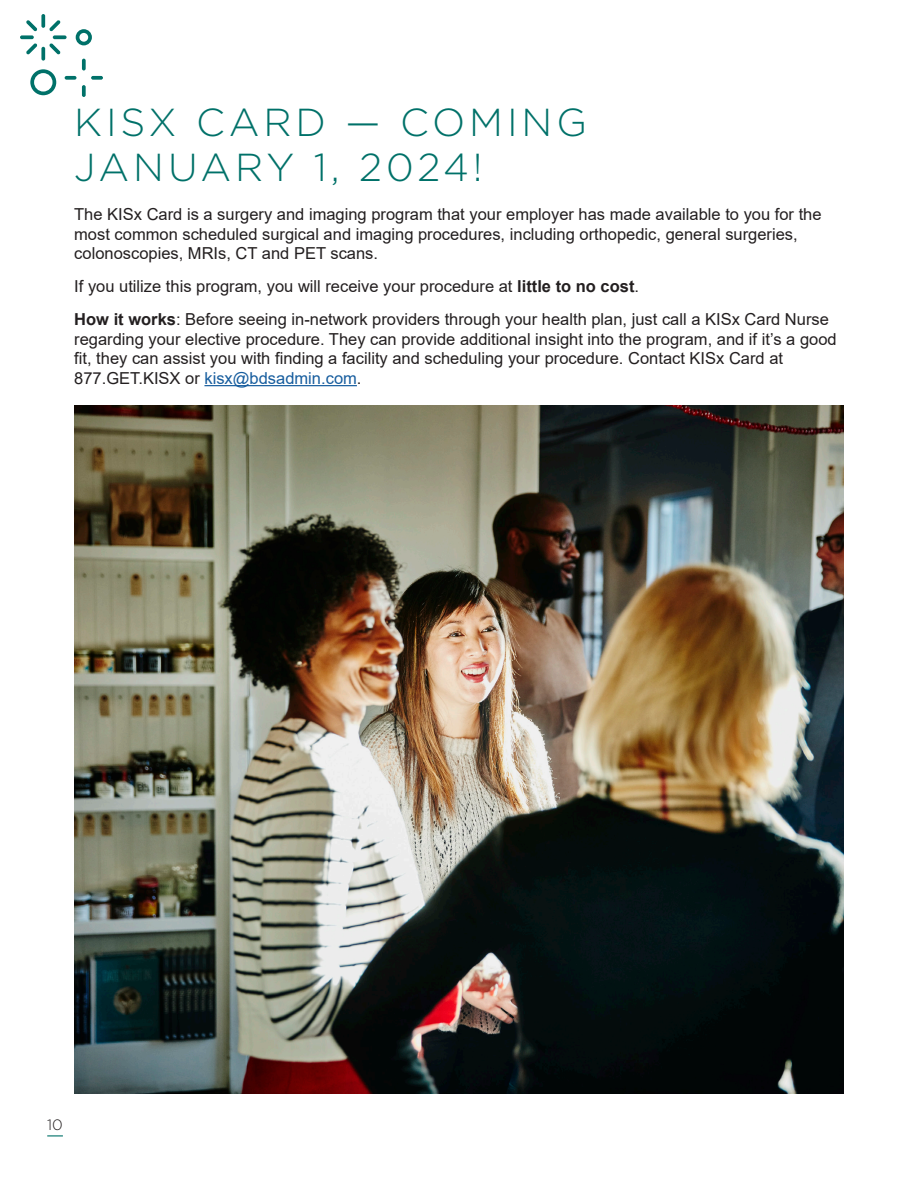
<style>
.page{position:relative;width:918px;height:1188px;background:#fff}
.page>*{position:absolute;margin:0;border:0;box-sizing:border-box;transform-origin:0 0}
.Section_Title{font:300 39px/45px "Gotham";letter-spacing:.1em;color:#007169}
.Body_Text_Print{font:16.5px/19.5px "Arial";color:#231f20}
.t1{font:300 15px "Gotham";color:#231f20}
.s1{font-weight:700}
.s2{color:#175d9e}
</style>
<div class="page">
<svg style="left:30px;top:69px;width:26px;height:26px"></svg>
<svg style="left:76px;top:29px;width:16px;height:16px"></svg>
<svg style="left:82px;top:59px;width:4px;height:12px"></svg>
<svg style="left:82px;top:85px;width:4px;height:12px"></svg>
<svg style="left:65px;top:76px;width:12px;height:4px"></svg>
<svg style="left:91px;top:76px;width:12px;height:4px"></svg>
<svg style="left:41px;top:14px;width:4px;height:14px"></svg>
<svg style="left:41px;top:47px;width:4px;height:14px"></svg>
<svg style="left:20px;top:35px;width:14px;height:4px"></svg>
<svg style="left:53px;top:35px;width:14px;height:4px"></svg>
<svg style="left:26px;top:20px;width:11px;height:11px"></svg>
<svg style="left:49px;top:43px;width:11px;height:11px"></svg>
<svg style="left:26px;top:43px;width:11px;height:11px"></svg>
<svg style="left:49px;top:20px;width:12px;height:11px"></svg>
<hr style="left:204px;top:385px;width:153px;height:1px;background:#175d9e">
<img style="left:74px;top:405px;width:770px;height:688px">
<svg style="left:47px;top:1135px;width:16px;height:1px"></svg>
<p class="Section_Title" style="left:74px;top:98px;width:514px">KISX CARD — COMING<br>JANUARY 1, 2024!</p>
<p class="Body_Text_Print" style="left:74px;top:205px;width:749px">The KISx Card is a surgery and imaging program that your employer has made available to you for the most common scheduled surgical and imaging procedures, including orthopedic, general surgeries, colonoscopies, MRIs, CT and PET scans.</p>
<p class="Body_Text_Print" style="left:74px;top:277px;width:566px">If you utilize this program, you will receive your procedure at <span class="s1">little to no cost</span>.</p>
<p class="Body_Text_Print" style="left:74px;top:310px;width:764px"><span class="s1">How it works</span>: Before seeing in-network providers through your health plan, just call a KISx Card Nurse regarding your elective procedure. They can provide additional insight into the program, and if it’s a good fit, they can assist you with finding a facility and scheduling your procedure. Contact KISx Card at 877.GET.KISX or <span class="s2">kisx@bdsadmin.com</span>.</p>
<p class="t1" style="left:47px;top:1115px;width:17px">10</p>
</div>
